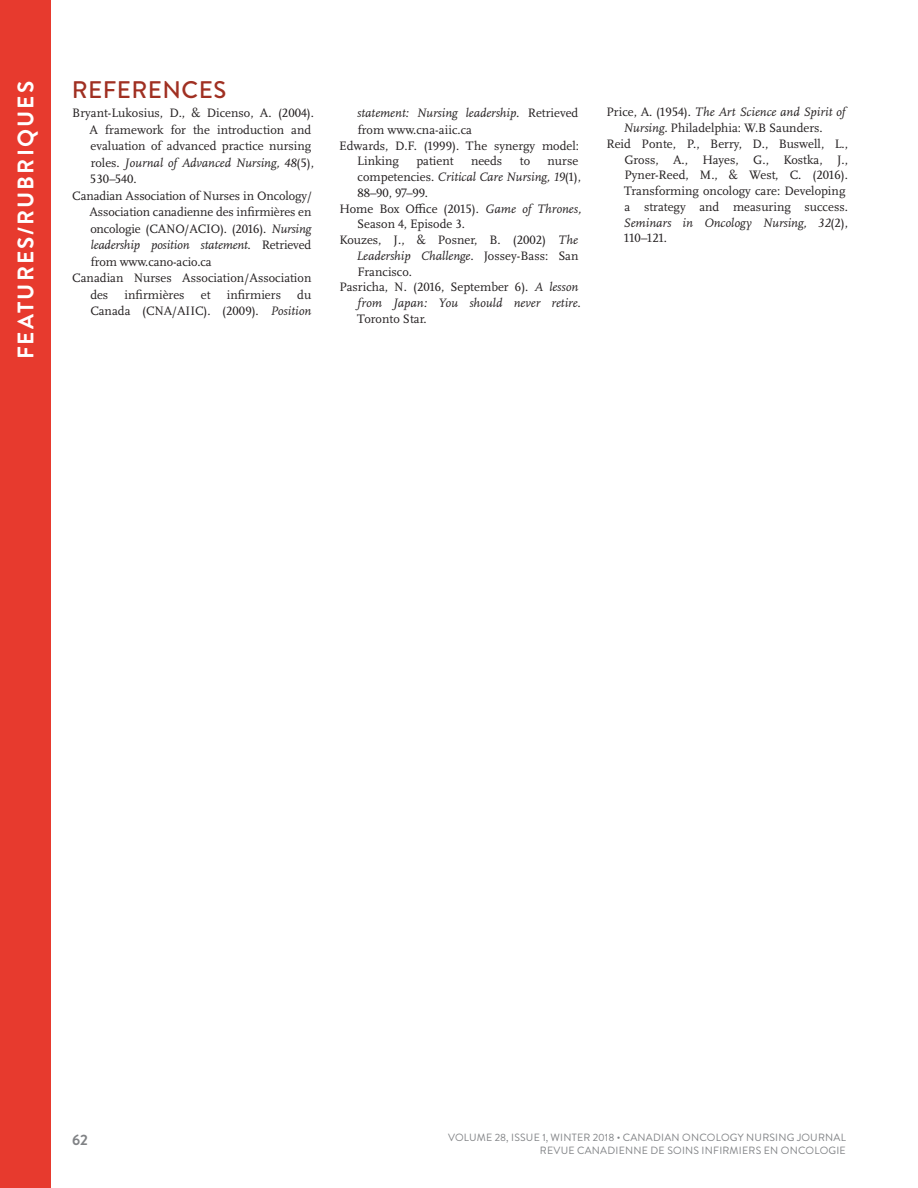
<style>
.page{position:relative;width:918px;height:1188px;background:#fff}
.page>*{position:absolute;margin:0;border:0;box-sizing:border-box;transform-origin:0 0}
.t1{font:500 24px "Brandon Grotesque";color:#a03022}
.t2{font:700 22.5px "Brandon Grotesque";letter-spacing:.095em;color:#fff}
.t3{font:700 15px "Brandon Grotesque";color:#808285}
.t4{font:12.75px/16.5px "Scala Pro";color:#231f20;text-align:right}
.t5{font:italic 12.75px "Scala Pro";color:#231f20}
.t6{font:10.5px/12.6px "Brandon Grotesque";letter-spacing:.02em;color:#808285;text-align:right}
.s1{font-style:normal}
.s2{font-style:italic}
</style>
<div class="page">
<div style="left:0;top:0;width:51px;height:1188px;background:#e73a2e"></div>
<h2 class="t2" style="left:10px;top:359px;width:277px;rotate:-90deg">FEATURES/Ru briques</h2>
<h1 class="t1" style="left:72px;top:73px;width:60px">REFERE</h1>
<h1 class="t1" style="left:163px;top:73px;width:35px">NCES</h1>
<p class="t4" style="left:72px;top:105px;width:243px">Bryant-Lukosius, D., &amp; Dicenso, A. (2004).</p>
<p class="t4" style="left:90px;top:122px;width:223px">A framework for the introduction and</p>
<p class="t4" style="left:91px;top:138px;width:222px">evaluation of advanced practice nursing</p>
<p class="t5" style="left:91px;top:155px;width:225px"><span class="s1">roles.</span> Journal of Advanced Nursing, 48<span class="s1">(5),</span></p>
<p class="t4" style="left:90px;top:171px;width:48px">530–540.</p>
<p class="t4" style="left:72px;top:188px;width:241px">Canadian Association of Nurses in Oncology/</p>
<p class="t4" style="left:90px;top:204px;width:223px">Association canadienne des infirmières en</p>
<p class="t4" style="left:90px;top:221px;width:222px">oncologie (CANO/ACIO). (2016). <span class="s2">Nursing</span></p>
<p class="t5" style="left:91px;top:238px;width:222px">leadership position statement. <span class="s1">Retrieved</span></p>
<p class="t4" style="left:91px;top:254px;width:123px">from www.cano-acio.ca</p>
<p class="t4" style="left:72px;top:270px;width:241px">Canadian Nurses Association/Association</p>
<p class="t4" style="left:90px;top:287px;width:20px">des</p>
<p class="t4" style="left:125px;top:287px;width:62px">infirmières</p>
<p class="t4" style="left:201px;top:287px;width:11px">et</p>
<p class="t4" style="left:227px;top:287px;width:56px">infirmiers</p>
<p class="t4" style="left:90px;top:287px;width:223px">du<br>Canada (CNA/AIIC). (2009). <span class="s2">Position</span></p>
<p class="t5" style="left:357px;top:106px;width:223px">statement: Nursing leadership. <span class="s1">Retrieved</span></p>
<p class="t4" style="left:358px;top:122px;width:116px">from www.cna-aiic.ca</p>
<p class="t4" style="left:339px;top:137px;width:241px">Edwards, D.F. (1999). The synergy model:</p>
<p class="t4" style="left:357px;top:153px;width:43px">Linking</p>
<p class="t4" style="left:416px;top:153px;width:39px">patient</p>
<p class="t4" style="left:471px;top:153px;width:33px">needs</p>
<p class="t4" style="left:520px;top:153px;width:12px">to</p>
<p class="t4" style="left:548px;top:153px;width:32px">nurse</p>
<p class="t5" style="left:358px;top:170px;width:225px"><span class="s1">competencies.</span> Critical Care Nursing, 19<span class="s1">(1),</span></p>
<p class="t4" style="left:357px;top:185px;width:72px">88–90, 97–99.</p>
<p class="t4" style="left:339px;top:200px;width:243px">Home Box Office (2015). <span class="s2">Game of Thrones,</span></p>
<p class="t4" style="left:357px;top:216px;width:109px">Season 4, Episode 3.</p>
<p class="t4" style="left:339px;top:232px;width:240px">Kouzes, J., &amp; Posner, B. (2002) <span class="s2">The</span></p>
<p class="t5" style="left:357px;top:248px;width:223px">Leadership Challenge. <span class="s1">Jossey-Bass: San</span></p>
<p class="t4" style="left:357px;top:263px;width:56px">Francisco.</p>
<p class="t4" style="left:339px;top:279px;width:240px">Pasricha, N. (2016, September 6). <span class="s2">A lesson</span></p>
<p class="t5" style="left:358px;top:296px;width:225px">from Japan: You should never retire.</p>
<p class="t4" style="left:357px;top:310px;width:71px">Toronto Star.</p>
<p class="t5" style="left:606px;top:105px;width:240px"><span class="s1">Price, A. (1954).</span> The Art Science and Spirit of</p>
<p class="t4" style="left:624px;top:120px;width:201px"><span class="s2">Nursing.</span> Philadelphia: W.B Saunders.</p>
<p class="t4" style="left:606px;top:136px;width:243px">Reid Ponte, P., Berry, D., Buswell, L.,</p>
<p class="t4" style="left:624px;top:151px;width:225px">Gross, A., Hayes, G., Kostka, J.,</p>
<p class="t4" style="left:624px;top:167px;width:225px">Pyner-Reed, M., &amp; West, C. (2016).</p>
<p class="t4" style="left:624px;top:183px;width:223px">Transforming oncology care: Developing</p>
<p class="t4" style="left:625px;top:199px;width:225px">a strategy and measuring success.</p>
<p class="t5" style="left:624px;top:215px;width:226px">Seminars in Oncology Nursing, 32<span class="s1">(2),</span></p>
<p class="t4" style="left:624px;top:230px;width:44px">110–121.</p>
<p class="t3" style="left:72px;top:1129px;width:17px">62</p>
<p class="t6" style="left:448px;top:1132px;width:399px">VOLUME 28, ISSUE 1, WI NTER 2018 • CANADIAN ONCOLOGY N URSI NG JOURNAL<br>REVUE CANADI ENNE DE SOI NS I NFI RMI ERS EN ONCOLOGI E</p>
</div>
